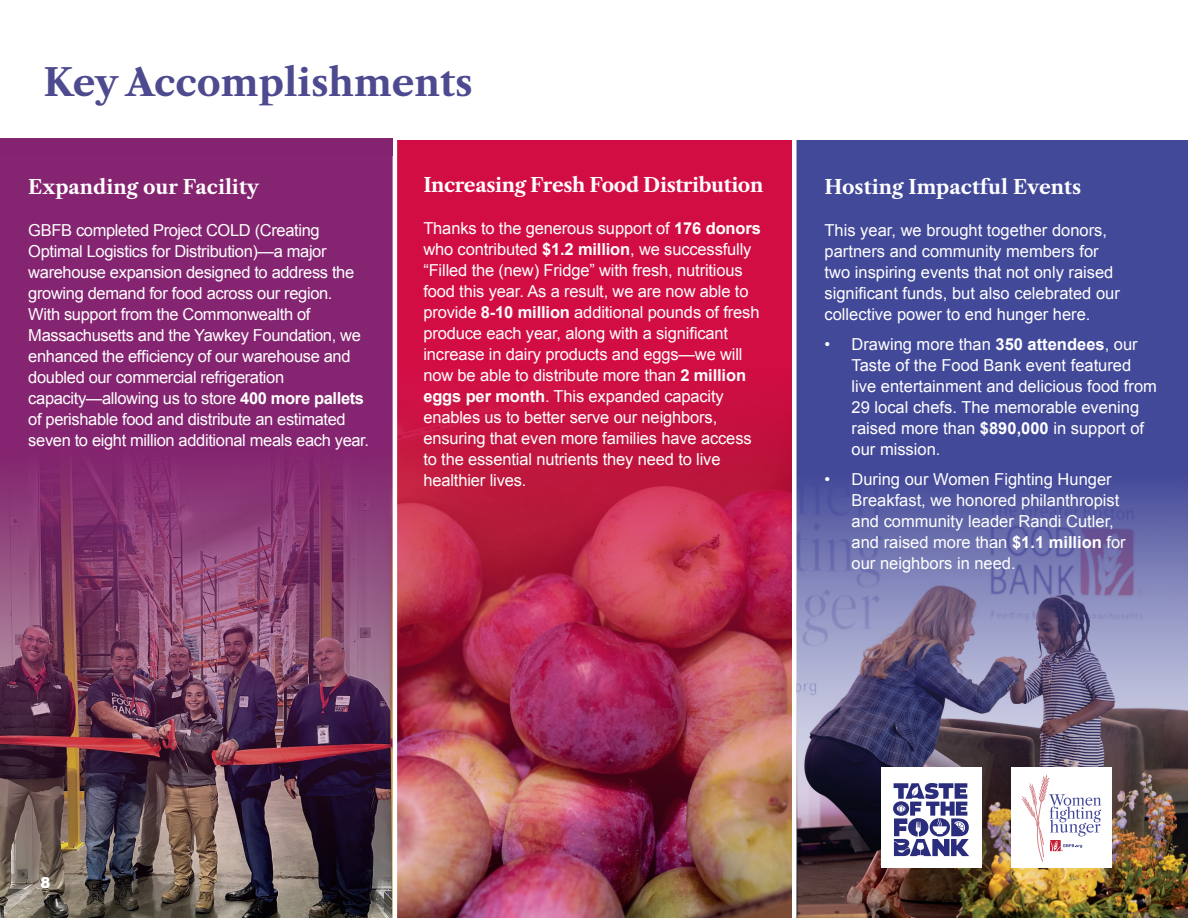
<style>
.page{position:relative;width:1188px;height:918px;background:#fff}
.page>*{position:absolute;margin:0;border:0;box-sizing:border-box;transform-origin:0 0}
.t1{font:700 37.5px "Libre Caslon Text";color:#4d4a8f}
.t2{font:700 19.5px "Libre Caslon Text";color:#fff}
.t3{font:700 19.5px "Libre Caslon Text";letter-spacing:-.02em;color:#fff}
.t4{font:16.5px/21px "Arial";letter-spacing:-.01em;color:#fff}
.QUOTE2-Mac{font:900 15px "Arial";color:#fff}
.s1{font-weight:700}
</style>
<div class="page">
<div style="left:396px;top:140px;width:396px;height:778px;background:#d20d44"></div>
<div style="left:792px;top:140px;width:396px;height:778px;background:#434999"></div>
<img style="left:397px;top:287px;width:395px;height:631px">
<img style="left:0;top:382px;width:398px;height:536px">
<div style="left:0;top:138px;width:393px;height:275px;background:#852470"></div>
<hr style="left:393px;top:138px;width:4px;height:780px;background:#fff">
<img style="left:796px;top:413px;width:391px;height:505px">
<hr style="left:792px;top:138px;width:4px;height:780px;background:#fff">
<div style="left:1011px;top:767px;width:100px;height:100px;background:#fff"></div>
<svg style="left:1022px;top:775px;width:79px;height:87px"></svg>
<div style="left:881px;top:768px;width:101px;height:100px;background:#fff"></div>
<svg style="left:893px;top:783px;width:76px;height:73px"></svg>
<hr style="left:1187px;top:0;width:1px;height:918px;background:#7fa83f">
<p class="t1" style="left:44px;top:59px;width:431px">Key Accomplishments</p>
<p class="t2" style="left:28px;top:175px;width:232px">Expanding our Facility</p>
<p class="t4" style="left:28px;top:219px;width:327px">GBFB completed Project COLD (Creating Optimal Logistics for Distribution)—a major warehouse expansion designed to address the growing demand for food across our region.</p>
<p class="t4" style="left:28px;top:303px;width:284px">With support from the Commonwealth of</p>
<p class="t4" style="left:28px;top:324px;width:334px">Massachusetts and the Yawkey Foundation, we enhanced the efficiency of our warehouse and doubled our commercial refrigeration</p>
<p class="t4" style="left:28px;top:387px;width:337px">capacity—allowing us to store <span class="s1">400 more pallets </span>of perishable food and distribute an estimated</p>
<p class="t4" style="left:28px;top:429px;width:342px">seven to eight million additional meals each year.</p>
<p class="t3" style="left:423px;top:173px;width:342px">Increasing Fresh Food Distribution</p>
<p class="t4" style="left:423px;top:218px;width:339px">Thanks to the generous support of <span class="s1">176 donors </span>who contributed <span class="s1">$1.2 million</span>, we successfully “Filled the (new) Fridge” with fresh, nutritious food this year. As a result, we are now able to provide <span class="s1">8-10 million</span> additional pounds of fresh produce each year, along with a significant increase in dairy products and eggs—we will now be able to distribute more than <span class="s1">2 million eggs per month</span>. This expanded capacity enables us to better serve our neighbors, ensuring that even more families have access to the essential nutrients they need to live healthier lives.</p>
<p class="t2" style="left:825px;top:175px;width:258px">Hosting Impactful Events</p>
<p class="t4" style="left:825px;top:219px;width:284px">This year, we brought together donors,</p>
<p class="t4" style="left:825px;top:240px;width:276px">partners and community members for</p>
<p class="t4" style="left:825px;top:261px;width:290px">two inspiring events that not only raised</p>
<p class="t4" style="left:825px;top:282px;width:297px">significant funds, but also celebrated our</p>
<p class="t4" style="left:825px;top:303px;width:267px">collective power to end hunger here.</p>
<p class="t4" style="left:852px;top:333px;width:307px;text-indent:-27px">• Drawing more than <span class="s1">350 attendees</span>, our Taste of the Food Bank event featured live entertainment and delicious food from 29 local chefs. The memorable evening raised more than <span class="s1">$890,000</span> in support of our mission.</p>
<p class="t4" style="left:852px;top:468px;width:276px;text-indent:-27px">• During our Women Fighting Hunger Breakfast, we honored philanthropist and community leader Randi Cutler, and raised more than <span class="s1">$1.1 million</span> for our neighbors in need.</p>
<p class="QUOTE2-Mac" style="left:40px;top:871px;width:12px">8</p>
</div>
